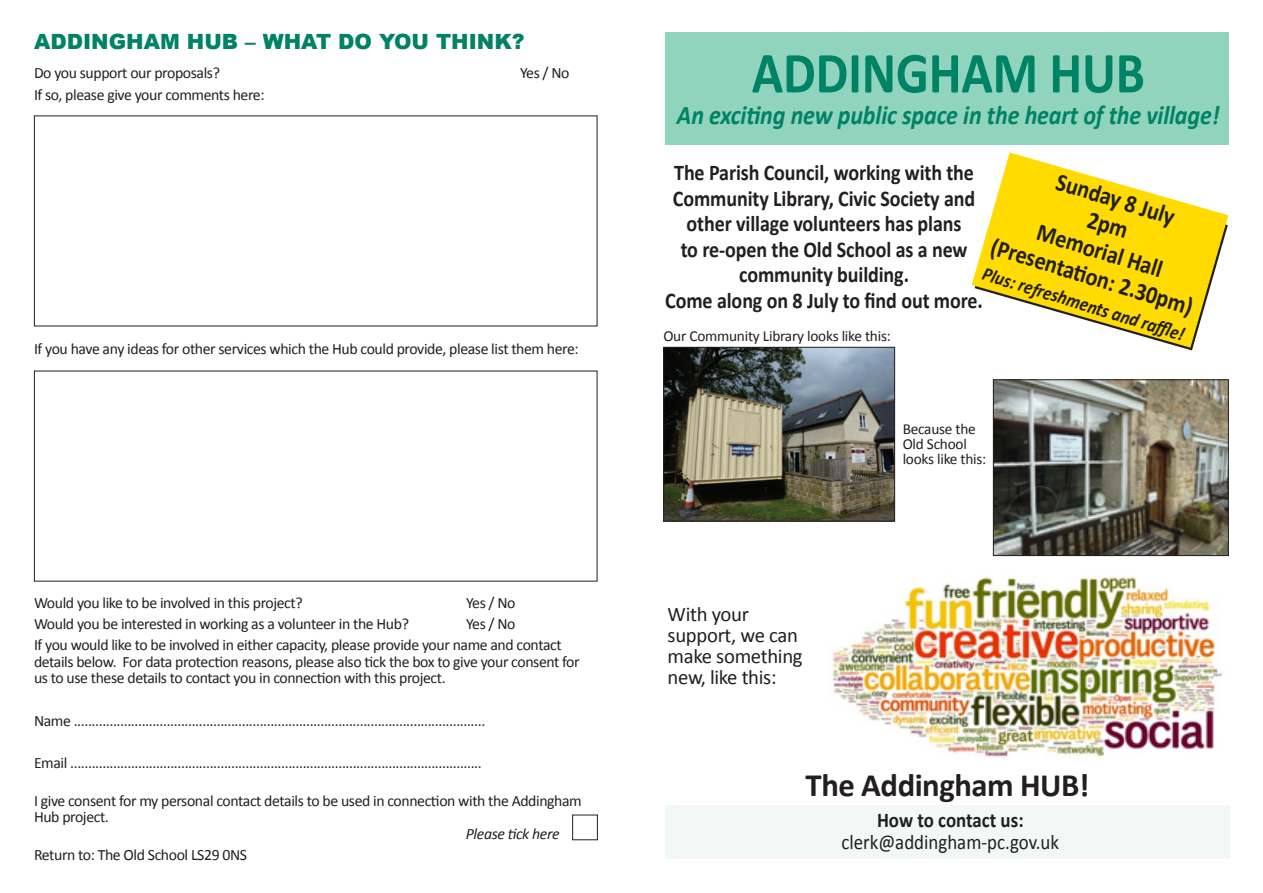
<style>
.page{position:relative;width:1263px;height:893px;background:#fff}
.page>*{position:absolute;margin:0;border:0;box-sizing:border-box;transform-origin:0 0}
.t1{font:700 58.5px "Calibri";letter-spacing:-.005em;color:#008265;scale:.89 1}
.t2{font:700 32.7px "Calibri";letter-spacing:-.015em;color:#231f20}
.t3{font:italic 700 27px "Calibri";letter-spacing:-.005em;color:#008265;scale:.89 1}
.t4{font:700 25.05px "Calibri";color:#231f20;scale:.89 1}
.t5{font:700 22.5px/25.5px "Calibri";letter-spacing:-.005em;color:#231f20;text-align:center;scale:.89 1}
.t6{font:900 21px "Arial";color:#008265}
.t7{font:21px "Calibri";color:#231f20;scale:.9 1}
.t8{font:700 21px "Calibri";color:#231f20;scale:.9 1}
.t9{font:20.7px/21px "Calibri";letter-spacing:-.015em;color:#231f20}
.t10{font:italic 700 19.5px "Calibri";color:#231f20;scale:.89 1}
.t11{font:15.75px/16.5px "Calibri";letter-spacing:-.025em;color:#231f20}
.t12{font:italic 15.75px "Calibri";letter-spacing:-.025em;color:#231f20}
.t13{font:15.3px/15px "Calibri";letter-spacing:-.015em;color:#231f20}
</style>
<div class="page">
<div style="left:665px;top:805px;width:565px;height:54px;background:#f1f8f5"></div>
<img style="left:832px;top:575px;width:390px;height:182px">
<img style="left:665px;top:349px;width:228px;height:170px">
<div style="left:663px;top:347px;width:232px;height:174px;border:1px solid #231f20"></div>
<img style="left:995px;top:381px;width:231px;height:173px">
<div style="left:993px;top:379px;width:235px;height:177px;border:1px solid #231f20"></div>
<div style="left:572px;top:815px;width:26px;height:25px;border:1px solid #231f20"></div>
<div style="left:666px;top:33px;width:563px;height:112px;background:#90d4be"></div>
<svg style="left:971px;top:152px;width:258px;height:197px"></svg>
<svg style="left:1087px;top:212px;width:40px;height:26px"></svg>
<p class="t6" style="left:34px;top:26px;width:492px">ADDINGHAM HUB – WHAT DO YOU THINK?</p>
<p class="t11" style="left:34px;top:65px;width:187px">Do you support our proposals?</p>
<p class="t11" style="left:520px;top:65px;width:51px">Yes / No</p>
<p class="t11" style="left:34px;top:86px;width:232px">If so, please give your comments here:</p>
<p class="t11" style="left:34px;top:340px;width:546px">If you have any ideas for other services which the Hub could provide, please list them here:</p>
<p class="t11" style="left:34px;top:594px;width:270px">Would you like to be involved in this project?</p>
<p class="t11" style="left:466px;top:594px;width:51px">Yes / No</p>
<p class="t11" style="left:34px;top:616px;width:376px">Would you be interested in working as a volunteer in the Hub?</p>
<p class="t11" style="left:466px;top:616px;width:51px">Yes / No</p>
<p class="t11" style="left:34px;top:637px;width:547px">If you would like to be involved in either capacity, please provide your name and contact details below. For data protection reasons, please also tick the box to give your consent for us to use these details to contact you in connection with this project.</p>
<p class="t11" style="left:34px;top:712px;width:453px">Name ...................................................................................................................</p>
<p class="t11" style="left:34px;top:754px;width:449px">Email ...................................................................................................................</p>
<p class="t11" style="left:34px;top:792px;width:549px">I give consent for my personal contact details to be used in connection with the Addingham</p>
<p class="t11" style="left:34px;top:809px;width:76px">Hub project.</p>
<p class="t12" style="left:466px;top:823px;width:95px">Please tick here</p>
<p class="t11" style="left:34px;top:846px;width:214px">Return to: The Old School LS29 0NS</p>
<p class="t1" style="left:752px;top:36px;width:443px">ADDINGHAM HUB</p>
<p class="t3" style="left:677px;top:98px;width:611px">An exciting new public space in the heart of the village!</p>
<p class="t5" style="left:673px;top:160px;width:341px">The Parish Council, working with the<br>Community Library, Civic Society and other village volunteers has plans<br>to re-open the Old School as a new community building.</p>
<p class="t5" style="left:665px;top:287px;width:358px">Come along on 8 July to find out more.</p>
<p class="t4" style="left:1062px;top:166px;width:139px;rotate:17deg">Sunday 8 July</p>
<p class="t4" style="left:1042px;top:216px;width:148px;rotate:17deg">Memorial Hall</p>
<p class="t4" style="left:996px;top:230px;width:238px;rotate:17deg">(Presentation: 2.30pm)</p>
<p class="t10" style="left:987px;top:261px;width:238px;rotate:17deg">Plus: refreshments and raffl e!</p>
<p class="t13" style="left:663px;top:328px;width:229px">Our Community Library looks like this:</p>
<p class="t9" style="left:668px;top:604px;width:137px">With your support, we can make something new, like this:</p>
<p class="t13" style="left:903px;top:421px;width:85px">Because the<br>Old School looks like this:</p>
<p class="t2" style="left:806px;top:764px;width:285px">The Addingham HUB!</p>
<p class="t8" style="left:877px;top:806px;width:164px">How to contact us:</p>
<p class="t7" style="left:841px;top:829px;width:243px">clerk@addingham-pc.gov.uk</p>
</div>
